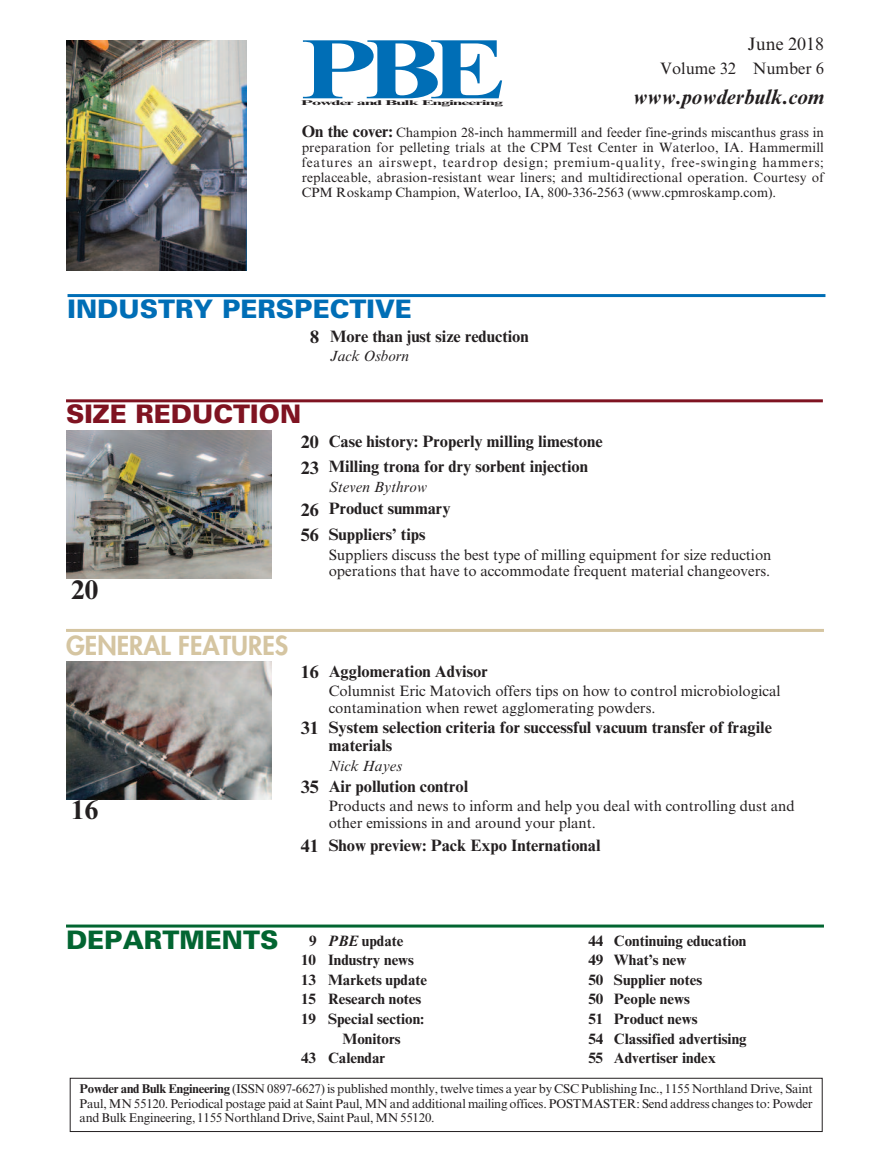
<style>
.page{position:relative;width:878px;height:1175px;background:#fff}
.page>*{position:absolute;margin:0;border:0;box-sizing:border-box;transform-origin:0 0}
.t1{font:700 27px "Times New Roman MT Std";color:#231f20}
.t2{font:900 25.5px "Univers LT Std";color:#006eb6}
.t3{font:800 25.5px "Futura Std";color:#d5c5a1}
.t4{font:900 25.5px "Univers LT Std";color:#7f1321}
.t5{font:900 25.5px "Univers LT Std";color:#026531}
.t6{font:italic 700 21px "Times New Roman MT Std";color:#231f20}
.t7{font:700 18px "Times New Roman MT Std";color:#231f20}
.t8{font:18px "Times New Roman MT Std";color:#231f20}
.t9{font:700 16.5px/18px "Times New Roman MT Std";color:#231f20}
.t10{font:16.5px "Times New Roman MT Std";color:#231f20}
.t11{font:15px/16.5px "Times New Roman MT Std";color:#231f20}
.t12{font:700 15px "Times New Roman MT Std";color:#231f20}
.t13{font:italic 15px "Times New Roman MT Std";color:#231f20}
.t14{font:13.5px/15px "Times New Roman MT Std";color:#231f20;text-align:justify}
.t15{font:12.75px/14.2px "Times New Roman MT Std";letter-spacing:-.015em;color:#231f20;text-align:justify}
.t16{font:700 6.9px "Times New Roman MT Std";letter-spacing:-.05em;color:#231f20;scale:2.64 1}
.s1{font-weight:700;font-size:16.5px}
.s2{font-size:18px}
.s3{font-style:italic}
.s4{font-weight:700}
</style>
<div class="page">
<div style="left:70px;top:1077px;width:752px;height:54px;border:1px solid #231f20"></div>
<hr style="left:66px;top:399px;width:756px;height:3px;background:#7f1321">
<hr style="left:66px;top:629px;width:758px;height:3px;background:#d5c5a1">
<hr style="left:66px;top:924px;width:758px;height:3px;background:#026531">
<img style="left:66px;top:40px;width:180px;height:230px">
<hr style="left:68px;top:294px;width:757px;height:3px;background:#006eb6">
<svg style="left:303px;top:40px;width:199px;height:58px"></svg>
<img style="left:66px;top:431px;width:205px;height:147px">
<img style="left:66px;top:661px;width:205px;height:138px">
<p class="t16" style="left:301px;top:101px;width:78px">Powder and Bulk Engineering</p>
<h3 class="t8" style="left:748px;top:37px;width:78px">June 2018</h3>
<p class="t10" style="left:660px;top:62px;width:165px">Volume 32 Number 6</p>
<h3 class="t6" style="left:633px;top:90px;width:192px">www.powderbulk.com</h3>
<p class="t14" style="left:302px;top:126px;width:524px"><span class="s1">On the cover:</span> Champion 28-inch hammermill and feeder fine-grinds miscanthus grass in preparation for pelleting trials at the CPM Test Center in Waterloo, IA. Hammermill features an airswept, teardrop design; premium-quality, free-swinging hammers; replaceable, abrasion-resistant wear liners; and multidirectional operation. Courtesy of CPM Roskamp Champion, Waterloo, IA, 800-336-2563 (www.cpmroskamp.com).</p>
<h2 class="t2" style="left:68px;top:299px;width:346px">INDUSTRY PERSPECTIVE</h2>
<p class="t9" style="left:330px;top:329px;width:200px">More than just size reduction</p>
<p class="t13" style="left:330px;top:351px;width:80px">Jack Osborn</p>
<h3 class="t7" style="left:310px;top:331px;width:10px">8</h3>
<h2 class="t4" style="left:66px;top:405px;width:237px">SIZE REDUCTION</h2>
<h3 class="t7" style="left:301px;top:436px;width:19px">20</h3>
<h3 class="t7" style="left:301px;top:461px;width:19px">23</h3>
<h3 class="t7" style="left:301px;top:504px;width:19px">26</h3>
<h1 class="t1" style="left:71px;top:581px;width:28px">20</h1>
<h3 class="t7" style="left:301px;top:529px;width:19px">56</h3>
<p class="t9" style="left:328px;top:434px;width:275px">Case history: Properly milling limestone</p>
<p class="t9" style="left:328px;top:459px;width:261px">Milling trona for dry sorbent injection</p>
<p class="t13" style="left:328px;top:481px;width:100px">Steven Bythrow</p>
<p class="t9" style="left:328px;top:501px;width:123px">Product summary</p>
<p class="t9" style="left:328px;top:527px;width:98px">Suppliers’ tips</p>
<p class="t11" style="left:328px;top:548px;width:444px">Suppliers discuss the best type of milling equipment for size reduction operations that have to accommodate frequent material changeovers.</p>
<h2 class="t3" style="left:66px;top:633px;width:224px">GENERAL FEATURES</h2>
<h1 class="t1" style="left:71px;top:801px;width:28px">16</h1>
<h3 class="t7" style="left:301px;top:666px;width:19px">16</h3>
<h3 class="t7" style="left:301px;top:722px;width:19px">31</h3>
<h3 class="t7" style="left:301px;top:781px;width:19px">35</h3>
<p class="t9" style="left:328px;top:664px;width:160px">Agglomeration Advisor</p>
<p class="t11" style="left:328px;top:684px;width:453px">Columnist Eric Matovich offers tips on how to control microbiological contamination when rewet agglomerating powders.</p>
<p class="t9" style="left:328px;top:720px;width:445px">System selection criteria for successful vacuum transfer of fragile materials</p>
<p class="t13" style="left:328px;top:760px;width:75px">Nick Hayes</p>
<p class="t9" style="left:328px;top:779px;width:141px">Air pollution control</p>
<p class="t11" style="left:328px;top:799px;width:467px">Products and news to inform and help you deal with controlling dust and other emissions in and around your plant.</p>
<p class="t9" style="left:301px;top:838px;width:301px"><span class="s2">41</span> Show preview: Pack Expo International</p>
<h2 class="t5" style="left:66px;top:930px;width:214px">DEPARTMENTS</h2>
<p class="t12" style="left:309px;top:936px;width:96px">9 <span class="s3">PBE</span> update</p>
<p class="t12" style="left:588px;top:936px;width:159px">44 Continuing education</p>
<p class="t12" style="left:301px;top:955px;width:114px">10 Industry news</p>
<p class="t12" style="left:588px;top:955px;width:100px">49 What’s new</p>
<p class="t12" style="left:301px;top:975px;width:128px">13 Markets update</p>
<p class="t12" style="left:588px;top:975px;width:115px">50 Supplier notes</p>
<p class="t12" style="left:301px;top:994px;width:122px">15 Research notes</p>
<p class="t12" style="left:588px;top:994px;width:103px">50 People news</p>
<p class="t12" style="left:301px;top:1014px;width:125px">19 Special section:</p>
<p class="t12" style="left:588px;top:1014px;width:111px">51 Product news</p>
<p class="t12" style="left:342px;top:1033px;width:59px">Monitors</p>
<p class="t12" style="left:588px;top:1033px;width:160px">54 Classified advertising</p>
<p class="t12" style="left:301px;top:1053px;width:86px">43 Calendar</p>
<p class="t12" style="left:588px;top:1053px;width:129px">55 Advertiser index</p>
<p class="t15" style="left:80px;top:1083px;width:734px"><span class="s4">Powder and Bulk Engineering</span> (ISSN 0897-6627) is published monthly, twelve times a year by CSC Publishing Inc., 1155 Northland Drive, Saint Paul, MN 55120. Periodical postage paid at Saint Paul, MN and additional mailing offices. POSTMASTER: Send address changes to: Powder and Bulk Engineering, 1155 Northland Drive, Saint Paul, MN 55120.</p>
</div>
